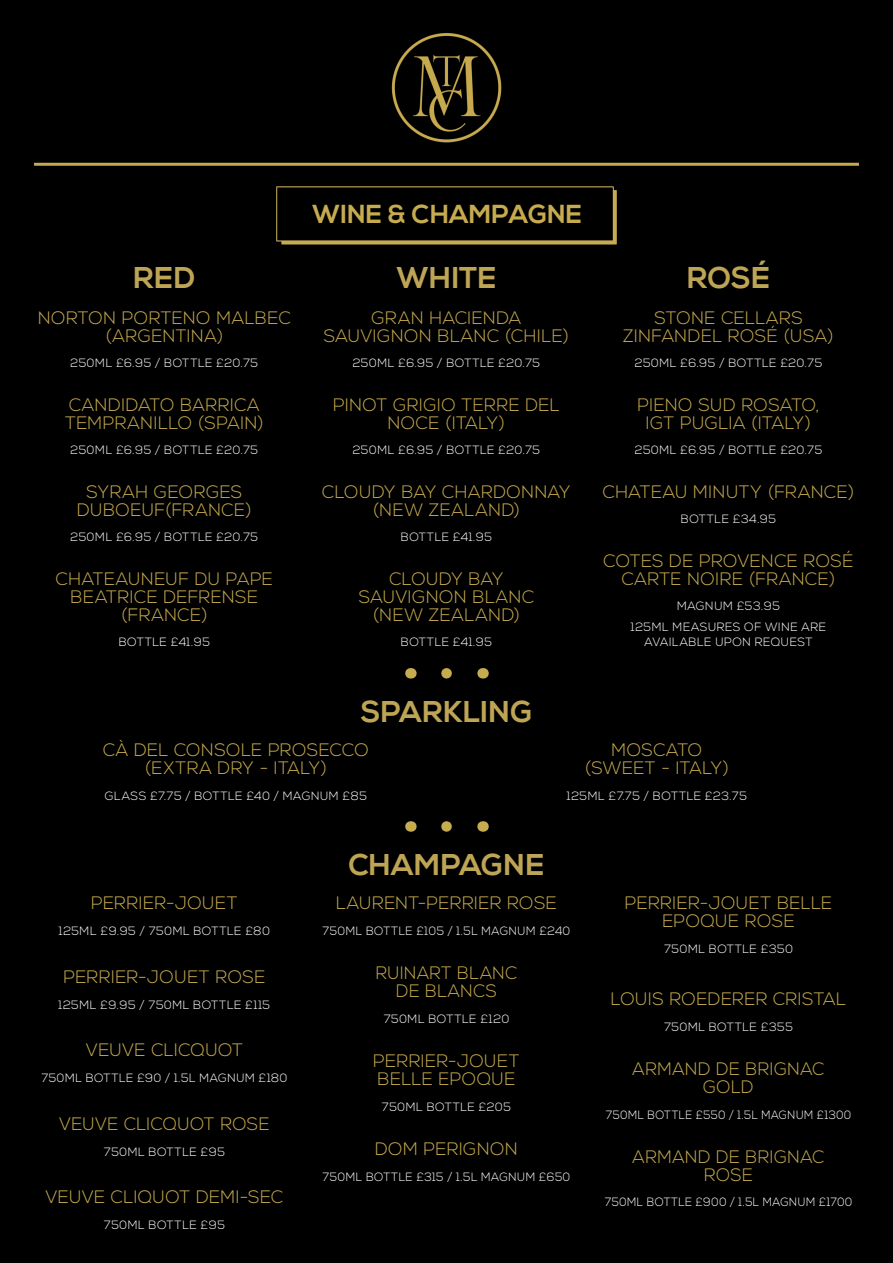
<style>
.page{position:relative;width:893px;height:1263px;background:#000}
.page>*{position:absolute;margin:0;border:0;box-sizing:border-box;transform-origin:0 0}
.t1{font:700 30px "Nexa";letter-spacing:.015em;color:#bea555}
.t2{font:700 25.95px "Nexa";color:#c7ab4f}
.t3{font:300 18px/18px "Nexa";letter-spacing:.025em;color:#c7ab4f;text-align:center}
.t4{font:300 12px/15px "Nexa";letter-spacing:.04em;color:#fff;text-align:center}
.t5{font:300 12px "Nexa";letter-spacing:.04em;color:#fff;scale:.93 1}
.t6{font:300 12px "Nexa";letter-spacing:.04em;color:#fff;scale:.94 1}
</style>
<div class="page">
<img style="left:392px;top:33px;width:109px;height:109px">
<hr style="left:34px;top:163px;width:825px;height:3px;background:#c8aa4e">
<svg style="left:276px;top:186px;width:341px;height:58px"></svg>
<svg style="left:446px;top:668px;width:6px;height:10px"></svg>
<svg style="left:446px;top:821px;width:6px;height:11px"></svg>
<p class="t1" style="left:134px;top:260px;width:63px">RED</p>
<p class="t3" style="left:38px;top:309px;width:254px">NORTON PORTENO MALBEC (ARGENTINA)</p>
<p class="t4" style="left:71px;top:356px;width:189px">250ML £6.95 / BOTTLE £20.75</p>
<p class="t3" style="left:65px;top:396px;width:200px;text-align:left">CANDIDATO BARRICA<br>TEMPRANILLO (SPAIN)</p>
<p class="t4" style="left:71px;top:443px;width:189px">250ML £6.95 / BOTTLE £20.75</p>
<p class="t3" style="left:77px;top:483px;width:176px">SYRAH GEORGES<br>DUBOEUF(FRANCE)</p>
<p class="t4" style="left:71px;top:530px;width:189px">250ML £6.95 / BOTTLE £20.75</p>
<p class="t3" style="left:56px;top:570px;width:219px">CHATEAUNEUF DU PAPE<br>BEATRICE DEFRENSE (FRANCE)</p>
<p class="t4" style="left:119px;top:635px;width:93px">BOTTLE £41.95</p>
<h2 class="t2" style="left:312px;top:199px;width:271px">WINE &amp; CHAMPAGNE</h2>
<p class="t1" style="left:396px;top:260px;width:101px">WHITE</p>
<p class="t3" style="left:324px;top:309px;width:247px">GRAN HACIENDA<br>SAUVIGNON BLANC (CHILE)</p>
<p class="t4" style="left:353px;top:356px;width:189px">250ML £6.95 / BOTTLE £20.75</p>
<p class="t3" style="left:333px;top:396px;width:228px">PINOT GRIGIO TERRE DEL<br>NOCE (ITALY)</p>
<p class="t4" style="left:353px;top:443px;width:189px">250ML £6.95 / BOTTLE £20.75</p>
<p class="t3" style="left:322px;top:483px;width:250px">CLOUDY BAY CHARDONNAY (NEW ZEALAND)</p>
<p class="t4" style="left:401px;top:530px;width:93px">BOTTLE £41.95</p>
<p class="t3" style="left:359px;top:570px;width:177px">CLOUDY BAY<br>SAUVIGNON BLANC (NEW ZEALAND)</p>
<p class="t4" style="left:401px;top:635px;width:93px">BOTTLE £41.95</p>
<p class="t1" style="left:687px;top:260px;width:84px">ROSÉ</p>
<p class="t3" style="left:623px;top:309px;width:212px">STONE CELLARS<br>ZINFANDEL ROSÉ (USA)</p>
<p class="t4" style="left:635px;top:356px;width:189px">250ML £6.95 / BOTTLE £20.75</p>
<p class="t3" style="left:638px;top:396px;width:183px">PIENO SUD ROSATO,<br>IGT PUGLIA (ITALY)</p>
<p class="t4" style="left:635px;top:443px;width:189px">250ML £6.95 / BOTTLE £20.75</p>
<p class="t3" style="left:603px;top:483px;width:253px">CHATEAU MINUTY (FRANCE)</p>
<p class="t4" style="left:681px;top:512px;width:97px">BOTTLE £34.95</p>
<p class="t3" style="left:604px;top:552px;width:251px">COTES DE PROVENCE ROSÉ<br>CARTE NOIRE (FRANCE)</p>
<p class="t4" style="left:677px;top:599px;width:104px">MAGNUM £53.95</p>
<p class="t4" style="left:631px;top:620px;width:197px">125ML MEASURES OF WINE ARE<br>AVAILABLE UPON REQUEST</p>
<p class="t1" style="left:361px;top:694px;width:173px">SPARKLING</p>
<p class="t3" style="left:103px;top:742px;width:267px">CÀ DEL CONSOLE PROSECCO</p>
<p class="t3" style="left:145px;top:760px;width:184px">(EXTRA DRY - ITALY)</p>
<p class="t4" style="left:105px;top:788px;width:264px">GLASS £7.75 / BOTTLE £40 / MAGNUM £85</p>
<p class="t1" style="left:349px;top:847px;width:197px">CHAMPAGNE</p>
<p class="t3" style="left:612px;top:742px;width:92px">MOSCATO</p>
<p class="t3" style="left:585px;top:760px;width:146px">(SWEET - ITALY)</p>
<p class="t4" style="left:567px;top:788px;width:182px">125ML £7.75 / BOTTLE £23.75</p>
<p class="t3" style="left:91px;top:895px;width:148px">PERRIER-JOUET</p>
<p class="t4" style="left:59px;top:924px;width:213px">125ML £9.95 / 750ML BOTTLE £80</p>
<p class="t3" style="left:63px;top:968px;width:203px">PERRIER-JOUET ROSE</p>
<p class="t4" style="left:59px;top:998px;width:213px">125ML £9.95 / 750ML BOTTLE £115</p>
<p class="t3" style="left:86px;top:1042px;width:159px">VEUVE CLICQUOT</p>
<p class="t4" style="left:41px;top:1071px;width:248px">750ML BOTTLE £90 / 1.5L MAGNUM £180</p>
<p class="t3" style="left:59px;top:1115px;width:212px">VEUVE CLICQUOT ROSE</p>
<p class="t4" style="left:104px;top:1145px;width:123px">750ML BOTTLE £95</p>
<p class="t3" style="left:45px;top:1189px;width:239px">VEUVE CLIQUOT DEMI-SEC</p>
<p class="t4" style="left:104px;top:1218px;width:123px">750ML BOTTLE £95</p>
<p class="t3" style="left:336px;top:895px;width:222px">LAURENT-PERRIER ROSE</p>
<p class="t4" style="left:323px;top:924px;width:249px">750ML BOTTLE £105 / 1.5L MAGNUM £240</p>
<p class="t3" style="left:376px;top:965px;width:143px">RUINART BLANC<br>DE BLANCS</p>
<p class="t4" style="left:384px;top:1012px;width:127px">750ML BOTTLE £120</p>
<p class="t3" style="left:373px;top:1053px;width:148px">PERRIER-JOUET</p>
<p class="t3" style="left:378px;top:1071px;width:139px">BELLE EPOQUE</p>
<p class="t4" style="left:382px;top:1099px;width:131px">750ML BOTTLE £205</p>
<p class="t3" style="left:375px;top:1140px;width:144px">DOM PERIGNON</p>
<p class="t4" style="left:323px;top:1169px;width:249px">750ML BOTTLE £315 / 1.5L MAGNUM £650</p>
<p class="t3" style="left:625px;top:895px;width:209px">PERRIER-JOUET BELLE<br>EPOQUE ROSE</p>
<p class="t4" style="left:664px;top:942px;width:130px">750ML BOTTLE £350</p>
<p class="t3" style="left:611px;top:990px;width:237px">LOUIS ROEDERER CRISTAL</p>
<p class="t4" style="left:664px;top:1019px;width:130px">750ML BOTTLE £355</p>
<p class="t3" style="left:633px;top:1060px;width:193px">ARMAND DE BRIGNAC<br>GOLD</p>
<p class="t5" style="left:606px;top:1107px;width:265px">750ML BOTTLE £550 / 1.5L MAGNUM £1300</p>
<p class="t3" style="left:633px;top:1148px;width:193px">ARMAND DE BRIGNAC</p>
<p class="t3" style="left:704px;top:1166px;width:50px">ROSE</p>
<p class="t6" style="left:605px;top:1195px;width:265px">750ML BOTTLE £900 / 1.5L MAGNUM £1700</p>
</div>
